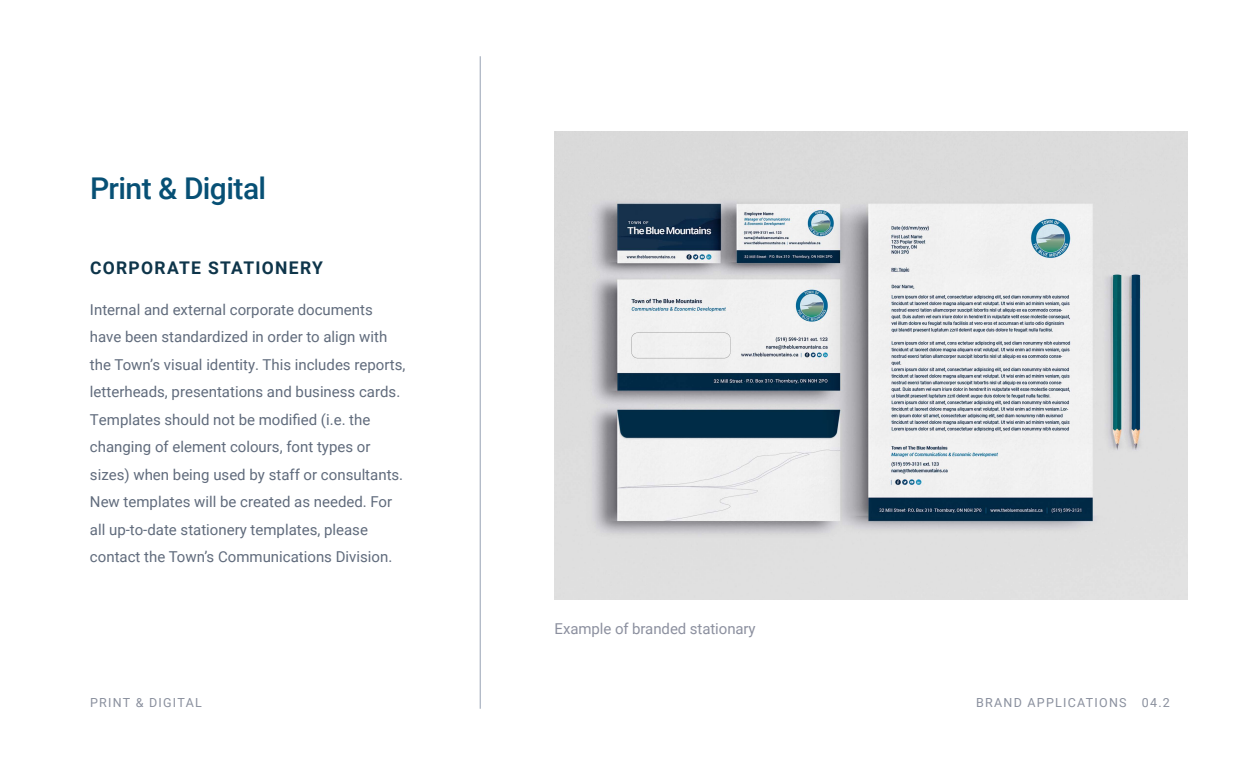
<style>
.page{position:relative;width:1260px;height:765px;background:#fff}
.page>*{position:absolute;margin:0;border:0;box-sizing:border-box;transform-origin:0 0}
.t1{font:500 30px "Roboto";letter-spacing:-.02em;color:#075075}
.t2{font:700 17.5px "Roboto";letter-spacing:.075em;color:#0e354a}
.t3{font:15px/27.5px "Roboto";color:#606b7c}
.t4{font:15px "Roboto";letter-spacing:-.005em;color:#8c909f}
.t5{font:12.5px "Roboto";letter-spacing:.1em;color:#8a909e}
</style>
<div class="page">
<img style="left:555px;top:132px;width:633px;height:467px">
<hr style="left:480px;top:56px;width:1px;height:653px;background:#96a1b3">
<p class="t1" style="left:90px;top:167px;width:178px">Print &amp; Digital</p>
<p class="t2" style="left:90px;top:256px;width:235px">CORPORATE STATIONERY</p>
<p class="t3" style="left:90px;top:295px;width:317px">Internal and external corporate documents have been standardized in order to align with the Town’s visual identity. This includes reports, letterheads, presentations and business cards.<br>Templates should not be modified (i.e. the changing of element colours, font types or sizes) when being used by staff or consultants.<br>New templates will be created as needed. For all up-to-date stationery templates, please contact the Town’s Communications Division.</p>
<p class="t4" style="left:555px;top:619px;width:203px">Example of branded stationary</p>
<p class="t5" style="left:90px;top:694px;width:113px">PRINT &amp; DIGITAL</p>
<p class="t5" style="left:976px;top:694px;width:195px">BRAND APPLICATIONS 04.2</p>
</div>
